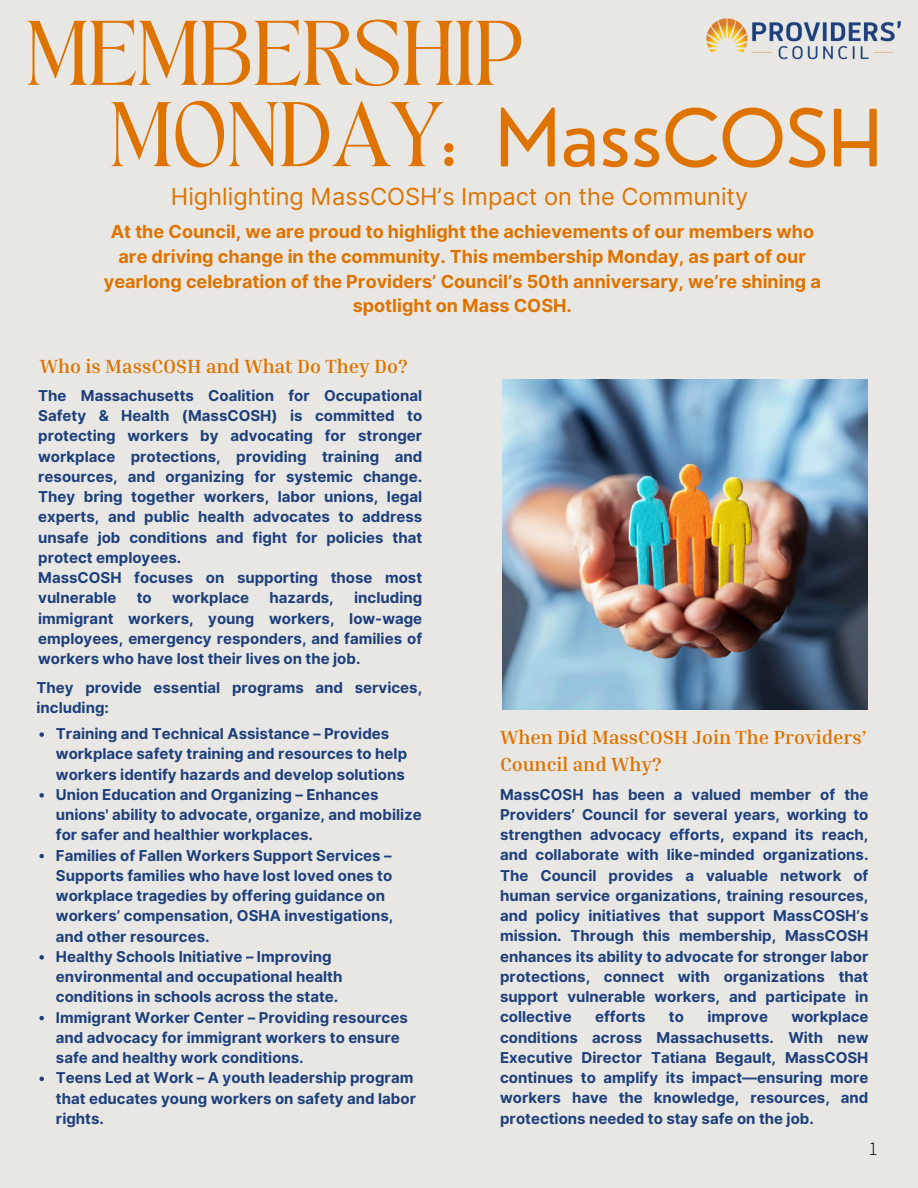
<style>
.page{position:relative;width:918px;height:1188px;background:#e8e7e3}
.page>*{position:absolute;margin:0;border:0;box-sizing:border-box;transform-origin:0 0}
.t1{font:76.8px "Nourd";color:#de7300}
.t2{font:64.05px "TAN Angleton";letter-spacing:-.06em;color:#de7300}
.t3{font:23.55px "Inter";color:#de7300}
.t4{font:700 19.5px/27px "Inria Serif";color:#de7300}
.t5{font:300 19.5px "Source Sans Pro";color:#000}
.t6{font:700 18px/24.8px "Inter";color:#de7300;text-align:center}
.t7{font:700 15px/20.2px "Inter";color:#1d3f7c}
</style>
<div class="page">
<img style="left:706px;top:18px;width:195px;height:42px">
<img style="left:502px;top:380px;width:366px;height:329px">
<svg style="left:39px;top:732px;width:5px;height:5px"></svg>
<svg style="left:39px;top:793px;width:5px;height:5px"></svg>
<svg style="left:39px;top:854px;width:5px;height:4px"></svg>
<svg style="left:39px;top:955px;width:5px;height:5px"></svg>
<svg style="left:39px;top:1016px;width:5px;height:4px"></svg>
<svg style="left:39px;top:1077px;width:5px;height:4px"></svg>
<p class="t2" style="left:24px;top:20px;width:503px">MEMBERSHIP</p>
<h2 class="t2" style="left:108px;top:101px;width:352px">MONDAY:</h2>
<h1 class="t1" style="left:495px;top:90px;width:389px">MassCOSH</h1>
<h3 class="t3" style="left:171px;top:183px;width:579px">Highlighting MassCOSH’s Impact on the Community</h3>
<h2 class="t6" style="left:104px;top:219px;width:719px">At the Council, we are proud to highlight the achievements of our members who are driving change in the community. This membership Monday, as part of our yearlong celebration of the Providers’ Council’s 50th anniversary, we’re shining a spotlight on Mass COSH.</h2>
<h4 class="t4" style="left:40px;top:353px;width:369px">Who is MassCOSH and What Do They Do?</h4>
<h4 class="t7" style="left:38px;top:385px;width:386px">The Massachusetts Coalition for Occupational Safety &amp; Health (MassCOSH) is committed to protecting workers by advocating for stronger workplace protections, providing training and resources, and organizing for systemic change.<br>They bring together workers, labor unions, legal experts, and public health advocates to address unsafe job conditions and fight for policies that protect employees.<br>MassCOSH focuses on supporting those most vulnerable</h4>
<h4 class="t7" style="left:38px;top:588px;width:386px;text-align:justify;text-indent:316px">including immigrant workers, young workers, low-wage employees, emergency responders, and families of workers who have lost their lives on the job.</h4>
<h6 class="t7" style="left:37px;top:677px;width:387px">They provide essential programs and services, including:</h6>
<h6 class="t7" style="left:56px;top:724px;width:353px">Training and Technical Assistance – Provides workplace safety training and resources to help workers identify hazards and develop solutions</h6>
<p class="t7" style="left:56px;top:784px;width:367px">Union Education and Organizing – Enhances unions' ability to advocate, organize, and mobilize for safer and healthier workplaces.</p>
<p class="t7" style="left:56px;top:845px;width:339px">Families of Fallen Workers Support Services – Supports families who have lost loved ones to workplace tragedies by offering guidance on workers’ compensation, OSHA investigations, and other resources.</p>
<p class="t7" style="left:56px;top:946px;width:288px">Healthy Schools Initiative – Improving environmental and occupational health conditions in schools across the state.</p>
<p class="t7" style="left:56px;top:1007px;width:353px">Immigrant Worker Center – Providing resources and advocacy for immigrant workers to ensure safe and healthy work conditions.</p>
<p class="t7" style="left:56px;top:1068px;width:362px">Teens Led at Work – A youth leadership program that educates young workers on safety and labor rights.</p>
<h4 class="t7" style="left:137px;top:588px;width:17px">to</h4>
<h4 class="t7" style="left:172px;top:588px;width:79px">workplace</h4>
<h4 class="t7" style="left:270px;top:588px;width:66px">hazards,</h4>
<p class="t4" style="left:500px;top:723px;width:368px">When Did MassCOSH Join The Providers’<br>Council and Why?</p>
<p class="t7" style="left:500px;top:784px;width:370px;text-align:justify">MassCOSH has been a valued member of the Providers’ Council for several years, working to strengthen advocacy efforts, expand its reach, and collaborate with like-minded organizations.<br>The Council provides a valuable network of human service organizations, training resources, and policy initiatives that support MassCOSH’s mission. Through this membership, MassCOSH enhances its ability to advocate for stronger labor protections, connect with organizations that support vulnerable workers, and participate in collective</p>
<p class="t7" style="left:595px;top:1007px;width:52px">efforts</p>
<p class="t7" style="left:669px;top:1007px;width:17px">to</p>
<p class="t7" style="left:707px;top:1007px;width:62px">improve</p>
<p class="t7" style="left:500px;top:1007px;width:370px;text-align:justify;text-indent:291px">workplace conditions across Massachusetts. With new Executive Director Tatiana Begault, MassCOSH continues to amplify its impact—ensuring more workers have the knowledge, resources, and protections needed to stay safe on the job.</p>
<h3 class="t5" style="left:868px;top:1136px;width:11px">1</h3>
</div>
